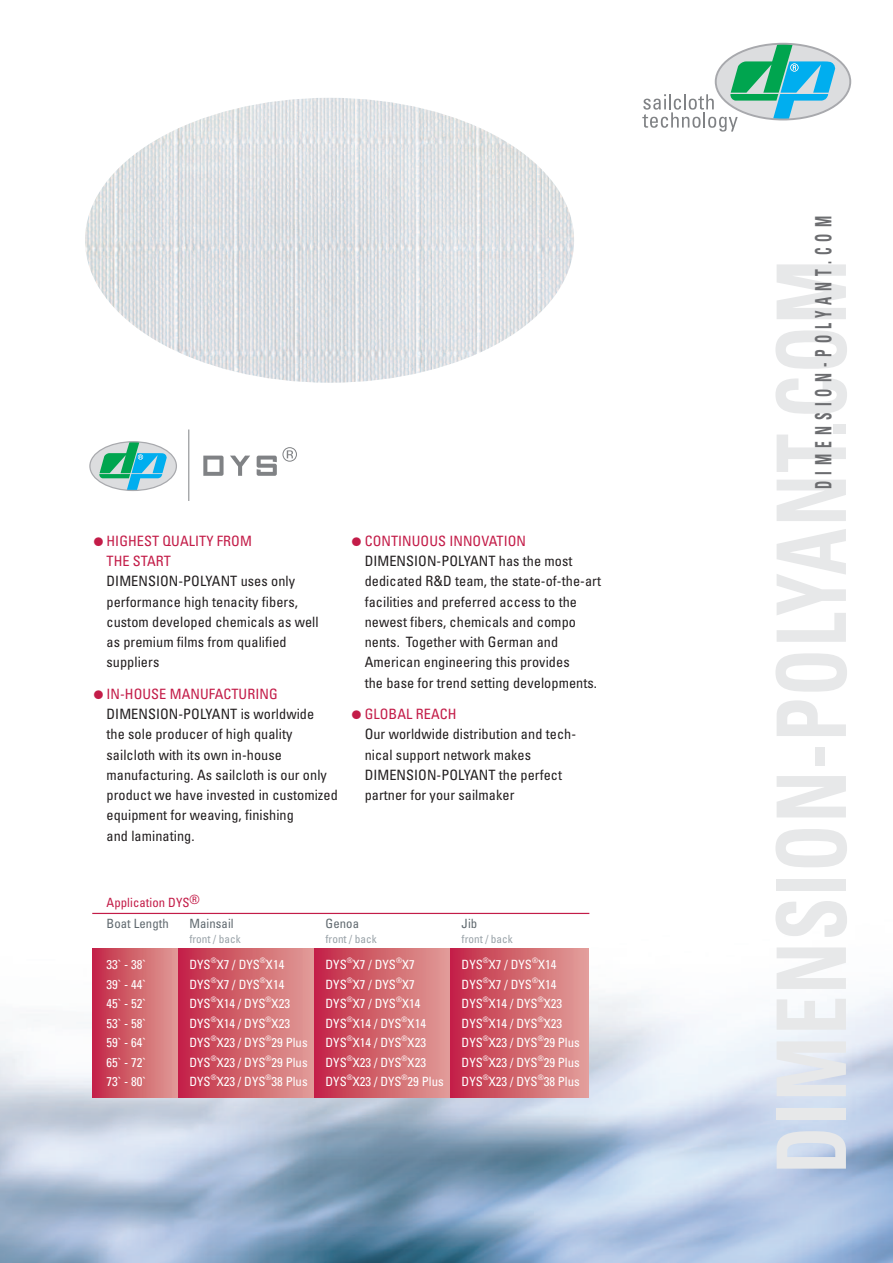
<style>
.page{position:relative;width:893px;height:1263px;background:#fff}
.page>*{position:absolute;margin:0;border:0;box-sizing:border-box;transform-origin:0 0}
.t1{font:700 condensed 96px "Univers";letter-spacing:.03em;color:#e7e8e9;scale:.8 1}
.t2{font:700 condensed 22.5px "Univers";letter-spacing:.45em;color:#6c6d70;scale:.6 1}
.t3{font:condensed 14.25px/20.2px "Univers";letter-spacing:.005em;color:#231f20}
.t4{font:condensed 14.25px/20.2px "Univers";letter-spacing:.005em;color:#c31c48}
.t5{font:condensed 12.75px "Univers";color:#fff}
.t6{font:condensed 12.75px "Univers";letter-spacing:.005em;color:#60696f}
.t7{font:condensed 12.75px "Univers";letter-spacing:.005em;color:#c31c48}
.t8{font:condensed 11.25px "Univers";color:#98a1a7}
.t9{font:condensed 7.5px "Univers";color:#fff}
.s1{font-size:28.5px}
.s2{font-size:28.5px;color:#c31c48}
.s3{color:#c31c48}
</style>
<div class="page">
<img style="left:0;top:912px;width:893px;height:351px">
<img style="left:85px;top:98px;width:489px;height:285px;border-radius:50%">
<div style="left:716px;top:44px;width:134px;height:75px;background:#dcdddf;border-radius:50%"></div>
<svg style="left:642px;top:44px;width:193px;height:88px"></svg>
<div style="left:715px;top:43px;width:136px;height:77px;border:2px solid #a8a9ad;border-radius:50%"></div>
<hr style="left:188px;top:429px;width:1px;height:72px;background:#808285">
<div style="left:90px;top:442px;width:86px;height:48px;background:#dcdddf;border-radius:50%"></div>
<svg style="left:99px;top:442px;width:68px;height:48px"></svg>
<div style="left:89px;top:441px;width:88px;height:50px;border:1px solid #a8a9ad;border-radius:50%"></div>
<svg style="left:203px;top:456px;width:21px;height:20px"></svg>
<svg style="left:230px;top:456px;width:20px;height:20px"></svg>
<svg style="left:257px;top:447px;width:40px;height:29px"></svg>
<div style="left:92px;top:891px;width:497px;height:61px;background:#fff"></div>
<div style="left:92px;top:948px;width:90px;height:149px;background:linear-gradient(to right,#c42d49,#de9591)"></div>
<div style="left:179px;top:948px;width:140px;height:149px;background:linear-gradient(to right,#c32745,#e1a299)"></div>
<div style="left:315px;top:948px;width:140px;height:149px;background:linear-gradient(to right,#c32745,#e1a299)"></div>
<div style="left:451px;top:948px;width:138px;height:149px;background:linear-gradient(to right,#c32745,#e2a299)"></div>
<hr style="left:92px;top:913px;width:497px;height:1px;background:#c31c48">
<p class="t4" style="left:107px;top:532px;width:147px;text-indent:-13px"><span class="s1">•</span> HIGHEST QUALITY FROM<br>THE START</p>
<p class="t3" style="left:107px;top:572px;width:214px">DIMENSION-POLYANT uses only performance high tenacity fibers, custom developed chemicals as well as premium films from qualified suppliers</p>
<p class="t3" style="left:107px;top:685px;width:233px;text-indent:-13px"><span class="s2">•</span> <span class="s3">IN-HOUSE MANUFACTURING<br></span>DIMENSION-POLYANT is worldwide<br>the sole producer of high quality sailcloth with its own in-house manufacturing. As sailcloth is our only product we have invested in customized equipment for weaving, finishing<br>and laminating.</p>
<p class="t3" style="left:365px;top:532px;width:238px;text-indent:-13px"><span class="s2">•</span> <span class="s3">CONTINUOUS INNOVATION </span>DIMENSION-POLYANT has the most dedicated R&amp;D team, the state-of-the-art facilities and preferred access to the newest fibers, chemicals and compo nents. Together with German and American engineering this provides<br>the base for trend setting developments.</p>
<p class="t3" style="left:365px;top:705px;width:213px;text-indent:-13px"><span class="s2">•</span> <span class="s3">GLOBAL REACH<br></span>Our worldwide distribution and tech&shy;nical support network makes<br>DIMENSION-POLYANT the perfect partner for your sailmaker</p>
<p class="t7" style="left:107px;top:898px;width:95px">Application DYS®</p>
<p class="t6" style="left:107px;top:919px;width:64px">Boat Length</p>
<p class="t6" style="left:189px;top:919px;width:46px">Mainsail</p>
<p class="t6" style="left:325px;top:919px;width:35px">Genoa</p>
<p class="t6" style="left:462px;top:919px;width:17px">Jib</p>
<p class="t8" style="left:189px;top:935px;width:53px">front / back</p>
<p class="t8" style="left:326px;top:935px;width:53px">front / back</p>
<p class="t8" style="left:462px;top:935px;width:53px">front / back</p>
<p class="t5" style="left:107px;top:960px;width:41px">33` - 38`</p>
<p class="t5" style="left:189px;top:960px;width:23px">DYS</p>
<p class="t9" style="left:211px;top:958px;width:7px">®</p>
<p class="t5" style="left:217px;top:960px;width:45px">X7 / DYS</p>
<p class="t9" style="left:260px;top:958px;width:7px">®</p>
<p class="t5" style="left:266px;top:960px;width:20px">X14</p>
<p class="t5" style="left:326px;top:960px;width:23px">DYS</p>
<p class="t9" style="left:347px;top:958px;width:7px">®</p>
<p class="t5" style="left:353px;top:960px;width:45px">X7 / DYS</p>
<p class="t9" style="left:396px;top:958px;width:7px">®</p>
<p class="t5" style="left:402px;top:960px;width:14px">X7</p>
<p class="t5" style="left:462px;top:960px;width:23px">DYS</p>
<p class="t9" style="left:483px;top:958px;width:7px">®</p>
<p class="t5" style="left:489px;top:960px;width:45px">X7 / DYS</p>
<p class="t9" style="left:532px;top:958px;width:7px">®</p>
<p class="t5" style="left:538px;top:960px;width:20px">X14</p>
<p class="t5" style="left:107px;top:980px;width:41px">39` - 44`</p>
<p class="t5" style="left:189px;top:980px;width:23px">DYS</p>
<p class="t9" style="left:211px;top:977px;width:7px">®</p>
<p class="t5" style="left:217px;top:980px;width:45px">X7 / DYS</p>
<p class="t9" style="left:260px;top:977px;width:7px">®</p>
<p class="t5" style="left:266px;top:980px;width:20px">X14</p>
<p class="t5" style="left:326px;top:980px;width:23px">DYS</p>
<p class="t9" style="left:347px;top:977px;width:7px">®</p>
<p class="t5" style="left:353px;top:980px;width:45px">X7 / DYS</p>
<p class="t9" style="left:396px;top:977px;width:7px">®</p>
<p class="t5" style="left:402px;top:980px;width:14px">X7</p>
<p class="t5" style="left:462px;top:980px;width:23px">DYS</p>
<p class="t9" style="left:483px;top:977px;width:7px">®</p>
<p class="t5" style="left:489px;top:980px;width:45px">X7 / DYS</p>
<p class="t9" style="left:532px;top:977px;width:7px">®</p>
<p class="t5" style="left:538px;top:980px;width:20px">X14</p>
<p class="t5" style="left:107px;top:999px;width:41px">45` - 52`</p>
<p class="t5" style="left:189px;top:999px;width:23px">DYS</p>
<p class="t9" style="left:211px;top:997px;width:7px">®</p>
<p class="t5" style="left:217px;top:999px;width:50px">X14 / DYS</p>
<p class="t9" style="left:266px;top:997px;width:7px">®</p>
<p class="t5" style="left:272px;top:999px;width:20px">X23</p>
<p class="t5" style="left:325px;top:999px;width:23px">DYS</p>
<p class="t9" style="left:347px;top:997px;width:7px">®</p>
<p class="t5" style="left:353px;top:999px;width:45px">X7 / DYS</p>
<p class="t9" style="left:396px;top:997px;width:7px">®</p>
<p class="t5" style="left:402px;top:999px;width:20px">X14</p>
<p class="t5" style="left:462px;top:999px;width:23px">DYS</p>
<p class="t9" style="left:483px;top:997px;width:7px">®</p>
<p class="t5" style="left:489px;top:999px;width:50px">X14 / DYS</p>
<p class="t9" style="left:538px;top:997px;width:7px">®</p>
<p class="t5" style="left:544px;top:999px;width:20px">X23</p>
<p class="t5" style="left:107px;top:1019px;width:41px">53` - 58`</p>
<p class="t5" style="left:189px;top:1019px;width:23px">DYS</p>
<p class="t9" style="left:211px;top:1016px;width:7px">®</p>
<p class="t5" style="left:217px;top:1019px;width:50px">X14 / DYS</p>
<p class="t9" style="left:266px;top:1016px;width:7px">®</p>
<p class="t5" style="left:272px;top:1019px;width:20px">X23</p>
<p class="t5" style="left:325px;top:1019px;width:23px">DYS</p>
<p class="t9" style="left:347px;top:1016px;width:7px">®</p>
<p class="t5" style="left:353px;top:1019px;width:50px">X14 / DYS</p>
<p class="t9" style="left:402px;top:1016px;width:7px">®</p>
<p class="t5" style="left:408px;top:1019px;width:20px">X14</p>
<p class="t5" style="left:462px;top:1019px;width:23px">DYS</p>
<p class="t9" style="left:483px;top:1016px;width:7px">®</p>
<p class="t5" style="left:489px;top:1019px;width:50px">X14 / DYS</p>
<p class="t9" style="left:538px;top:1016px;width:7px">®</p>
<p class="t5" style="left:544px;top:1019px;width:20px">X23</p>
<p class="t5" style="left:107px;top:1038px;width:41px">59` - 64`</p>
<p class="t5" style="left:189px;top:1038px;width:23px">DYS</p>
<p class="t9" style="left:211px;top:1036px;width:7px">®</p>
<p class="t5" style="left:217px;top:1038px;width:50px">X23 / DYS</p>
<p class="t9" style="left:266px;top:1036px;width:7px">®</p>
<p class="t5" style="left:272px;top:1038px;width:38px">29 Plus</p>
<p class="t5" style="left:325px;top:1038px;width:23px">DYS</p>
<p class="t9" style="left:347px;top:1036px;width:7px">®</p>
<p class="t5" style="left:353px;top:1038px;width:50px">X14 / DYS</p>
<p class="t9" style="left:402px;top:1036px;width:7px">®</p>
<p class="t5" style="left:408px;top:1038px;width:20px">X23</p>
<p class="t5" style="left:462px;top:1038px;width:23px">DYS</p>
<p class="t9" style="left:483px;top:1036px;width:7px">®</p>
<p class="t5" style="left:489px;top:1038px;width:50px">X23 / DYS</p>
<p class="t9" style="left:538px;top:1036px;width:7px">®</p>
<p class="t5" style="left:544px;top:1038px;width:38px">29 Plus</p>
<p class="t5" style="left:107px;top:1058px;width:41px">65` - 72`</p>
<p class="t5" style="left:189px;top:1058px;width:23px">DYS</p>
<p class="t9" style="left:211px;top:1055px;width:7px">®</p>
<p class="t5" style="left:217px;top:1058px;width:50px">X23 / DYS</p>
<p class="t9" style="left:266px;top:1055px;width:7px">®</p>
<p class="t5" style="left:272px;top:1058px;width:38px">29 Plus</p>
<p class="t5" style="left:325px;top:1058px;width:23px">DYS</p>
<p class="t9" style="left:347px;top:1055px;width:7px">®</p>
<p class="t5" style="left:353px;top:1058px;width:50px">X23 / DYS</p>
<p class="t9" style="left:402px;top:1055px;width:7px">®</p>
<p class="t5" style="left:408px;top:1058px;width:20px">X23</p>
<p class="t5" style="left:462px;top:1058px;width:23px">DYS</p>
<p class="t9" style="left:483px;top:1055px;width:7px">®</p>
<p class="t5" style="left:489px;top:1058px;width:50px">X23 / DYS</p>
<p class="t9" style="left:538px;top:1055px;width:7px">®</p>
<p class="t5" style="left:544px;top:1058px;width:38px">29 Plus</p>
<p class="t5" style="left:107px;top:1077px;width:41px">73` - 80`</p>
<p class="t5" style="left:189px;top:1077px;width:23px">DYS</p>
<p class="t9" style="left:211px;top:1075px;width:7px">®</p>
<p class="t5" style="left:217px;top:1077px;width:50px">X23 / DYS</p>
<p class="t9" style="left:266px;top:1075px;width:7px">®</p>
<p class="t5" style="left:272px;top:1077px;width:38px">38 Plus</p>
<p class="t5" style="left:325px;top:1077px;width:23px">DYS</p>
<p class="t9" style="left:347px;top:1075px;width:7px">®</p>
<p class="t5" style="left:353px;top:1077px;width:50px">X23 / DYS</p>
<p class="t9" style="left:402px;top:1075px;width:7px">®</p>
<p class="t5" style="left:408px;top:1077px;width:38px">29 Plus</p>
<p class="t5" style="left:462px;top:1077px;width:23px">DYS</p>
<p class="t9" style="left:483px;top:1075px;width:7px">®</p>
<p class="t5" style="left:489px;top:1077px;width:50px">X23 / DYS</p>
<p class="t9" style="left:538px;top:1075px;width:7px">®</p>
<p class="t5" style="left:544px;top:1077px;width:38px">38 Plus</p>
<h2 class="t2" style="left:815px;top:489px;width:456px;rotate:-90deg">DIMENSION-POLYANT.COM</h2>
<h1 class="t1" style="left:777px;top:1174px;width:1144px;rotate:-90deg">DIMENSION-POLYANT.COM</h1>
</div>
